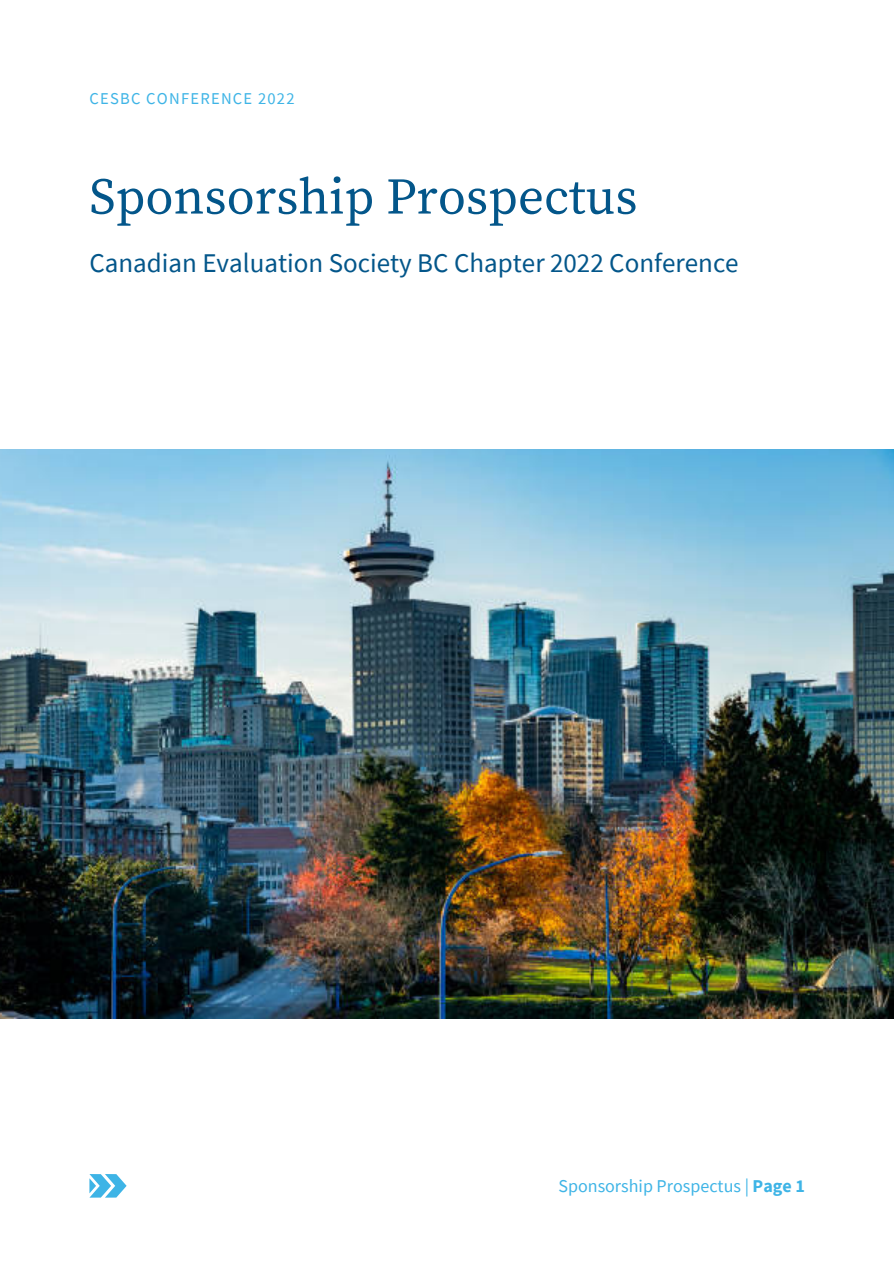
<style>
.page{position:relative;width:894px;height:1264px;background:#fff}
.page>*{position:absolute;margin:0;border:0;box-sizing:border-box;transform-origin:0 0}
.t1{font:51px "Source Serif Pro";color:#03568a}
.t2{font:27px "Source Sans Pro";color:#03568a}
.t3{font:18px "Source Sans Pro";color:#3eb4e6}
.t4{font:16.5px "Source Sans Pro";letter-spacing:.075em;color:#3eb4e6}
.s1{font-weight:700}
</style>
<div class="page">
<img style="left:0;top:449px;width:893px;height:568px">
<svg style="left:89px;top:1174px;width:38px;height:23px"></svg>
<p class="t4" style="left:89px;top:88px;width:207px">CESBC CONFERENCE 2022</p>
<p class="t1" style="left:89px;top:167px;width:549px">Sponsorship Prospectus</p>
<p class="t2" style="left:89px;top:246px;width:650px">Canadian Evaluation Society BC Chapter 2022 Conference</p>
<p class="t3" style="left:558px;top:1174px;width:248px">Sponsorship Prospectus | <span class="s1">Page 1</span></p>
</div>
